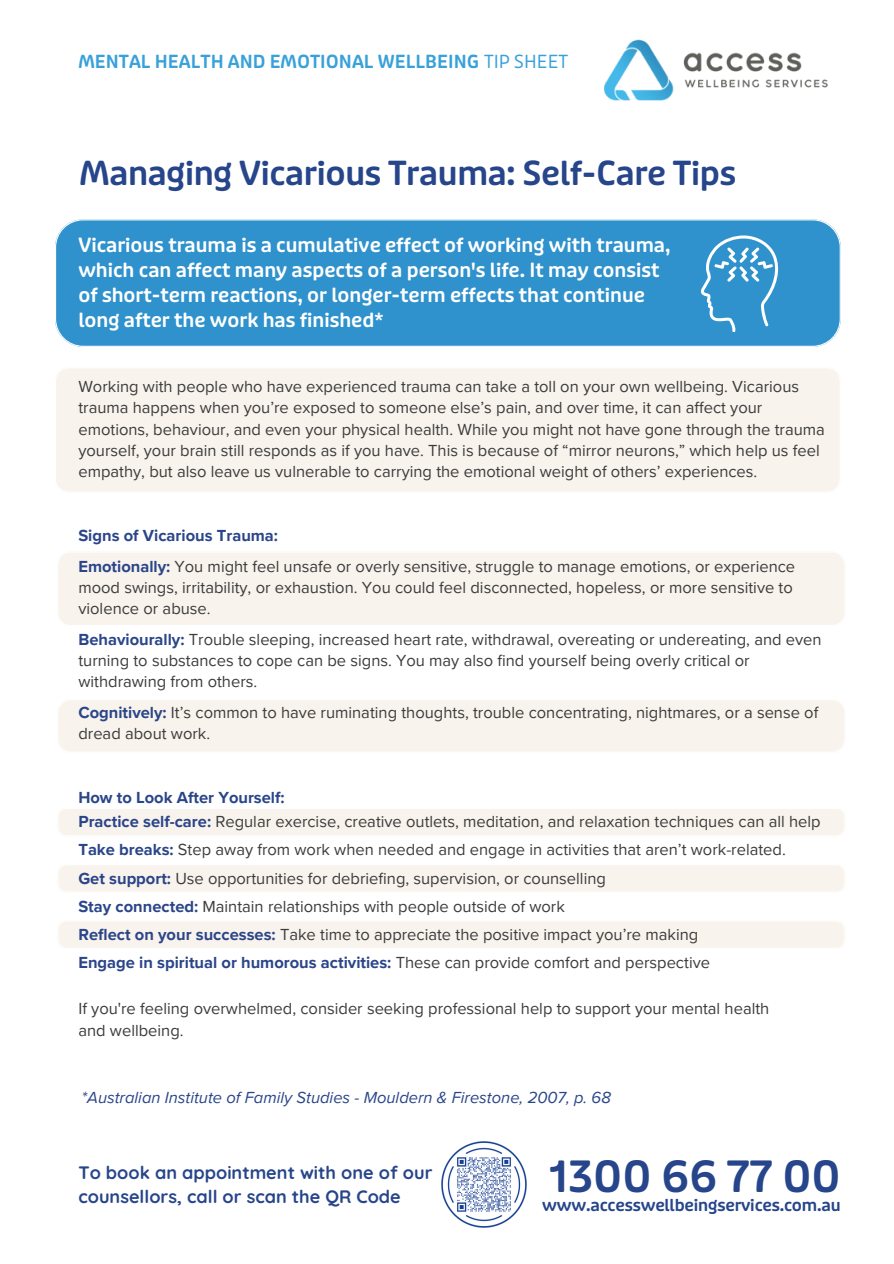
<style>
.page{position:relative;width:894px;height:1264px;background:#fff}
.page>*{position:absolute;margin:0;border:0;box-sizing:border-box;transform-origin:0 0}
.t1{font:600 42.75px "Puffin Display Soft";color:#26458a}
.t2{font:600 33px "Puffin Display Soft";letter-spacing:-.01em;color:#26458a}
.t3{font:600 19.5px/24.8px "Puffin Display Soft";color:#fff}
.t4{font:700 18px/24.8px "Quicksand";color:#26458a}
.t5{font:600 18px "Puffin Display Soft";color:#38a1da}
.t6{font:16.5px/21.3px "Proxima Nova";color:#3c3c3c}
.t7{font:700 16.5px "Proxima Nova";color:#2a4589}
.t8{font:italic 16.5px "Proxima Nova";color:#2a4589}
.t9{font:600 16.5px "Puffin Display Soft";letter-spacing:-.01em;color:#26458a}
.s1{font-weight:400}
.s2{font-weight:700;color:#2a4589}
.s3{font-weight:400;color:#3c3c3c}
</style>
<div class="page">
<img style="left:441px;top:1141px;width:85px;height:85px">
<div style="left:56px;top:368px;width:784px;height:124px;background:#f9f3ed"></div>
<div style="left:58px;top:553px;width:786px;height:72px;background:#f9f3ed"></div>
<div style="left:59px;top:809px;width:785px;height:26px;background:#f9f3ed"></div>
<div style="left:59px;top:865px;width:785px;height:26px;background:#f9f3ed"></div>
<div style="left:59px;top:922px;width:785px;height:26px;background:#f9f3ed"></div>
<div style="left:58px;top:700px;width:786px;height:52px;background:#f9f3ed"></div>
<div style="left:55px;top:219px;width:785px;height:127px;background:#2f92cd"></div>
<svg style="left:700px;top:235px;width:80px;height:97px;background:#4fa3d4"></svg>
<img style="left:604px;top:39px;width:224px;height:62px">
<p class="t5" style="left:78px;top:50px;width:491px">MENTAL HEALTH AND EMOTIONAL WELLBEING <span class="s1">TIP SHEET</span></p>
<p class="t2" style="left:80px;top:153px;width:657px">Managing Vicarious Trauma: Self-Care Tips</p>
<p class="t3" style="left:78px;top:233px;width:593px">Vicarious trauma is a cumulative effect of working with trauma, which can affect many aspects of a person's life. It may consist of short-term reactions, or longer-term effects that continue long after the work has finished*</p>
<p class="t6" style="left:78px;top:376px;width:747px">Working with people who have experienced trauma can take a toll on your own wellbeing. Vicarious trauma happens when you’re exposed to someone else’s pain, and over time, it can affect your emotions, behaviour, and even your physical health. While you might not have gone through the trauma yourself, your brain still responds as if you have. This is because of “mirror neurons,” which help us feel empathy, but also leave us vulnerable to carrying the emotional weight of others’ experiences.</p>
<h3 class="t7" style="left:78px;top:525px;width:201px">Signs of Vicarious Trauma:</h3>
<h4 class="t6" style="left:78px;top:555px;width:718px"><span class="s2">Emotionally:</span> You might feel unsafe or overly sensitive, struggle to manage emotions, or experience mood swings, irritability, or exhaustion. You could feel disconnected, hopeless, or more sensitive to violence or abuse.</h4>
<h2 class="t6" style="left:78px;top:629px;width:744px"><span class="s2">Behaviourally:</span> Trouble sleeping, increased heart rate, withdrawal, overeating or undereating, and even turning to substances to cope can be signs. You may also find yourself being overly critical or withdrawing from others.</h2>
<h5 class="t6" style="left:78px;top:702px;width:741px"><span class="s2">Cognitively:</span> It’s common to have ruminating thoughts, trouble concentrating, nightmares, or a sense of dread about work.</h5>
<p class="t7" style="left:78px;top:787px;width:208px">How to Look After Yourself:</p>
<p class="t6" style="left:78px;top:811px;width:743px"><span class="s2">Practice self-care:</span> Regular exercise, creative outlets, meditation, and relaxation techniques can all help</p>
<h6 class="t6" style="left:78px;top:839px;width:708px"><span class="s2">Take breaks:</span> Step away from work when needed and engage in activities that aren’t work-related.</h6>
<p class="t6" style="left:78px;top:867px;width:529px"><span class="s2">Get support:</span> Use opportunities for debriefing, supervision, or counselling</p>
<p class="t6" style="left:78px;top:895px;width:488px"><span class="s2">Stay connected:</span> Maintain relationships with people outside of work</p>
<p class="t6" style="left:78px;top:924px;width:621px"><span class="s2">Reflect on your successes:</span> Take time to appreciate the positive impact you’re making</p>
<p class="t7" style="left:78px;top:952px;width:633px">Engage in spiritual or humorous activities: <span class="s3">These can provide comfort and perspective</span></p>
<p class="t6" style="left:78px;top:998px;width:692px">If you're feeling overwhelmed, consider seeking professional help to support your mental health</p>
<p class="t6" style="left:78px;top:1019px;width:107px">and wellbeing.</p>
<h5 class="t8" style="left:82px;top:1087px;width:530px">*Australian Institute of Family Studies - Mouldern &amp; Firestone, 2007, p. 68</h5>
<p class="t4" style="left:78px;top:1159px;width:355px">To book an appointment with one of our counsellors, call or scan the QR Code</p>
<p class="t1" style="left:549px;top:1150px;width:293px">1300 66 77 00</p>
<p class="t9" style="left:542px;top:1195px;width:300px">www.accesswellbeingservices.com.au</p>
</div>
